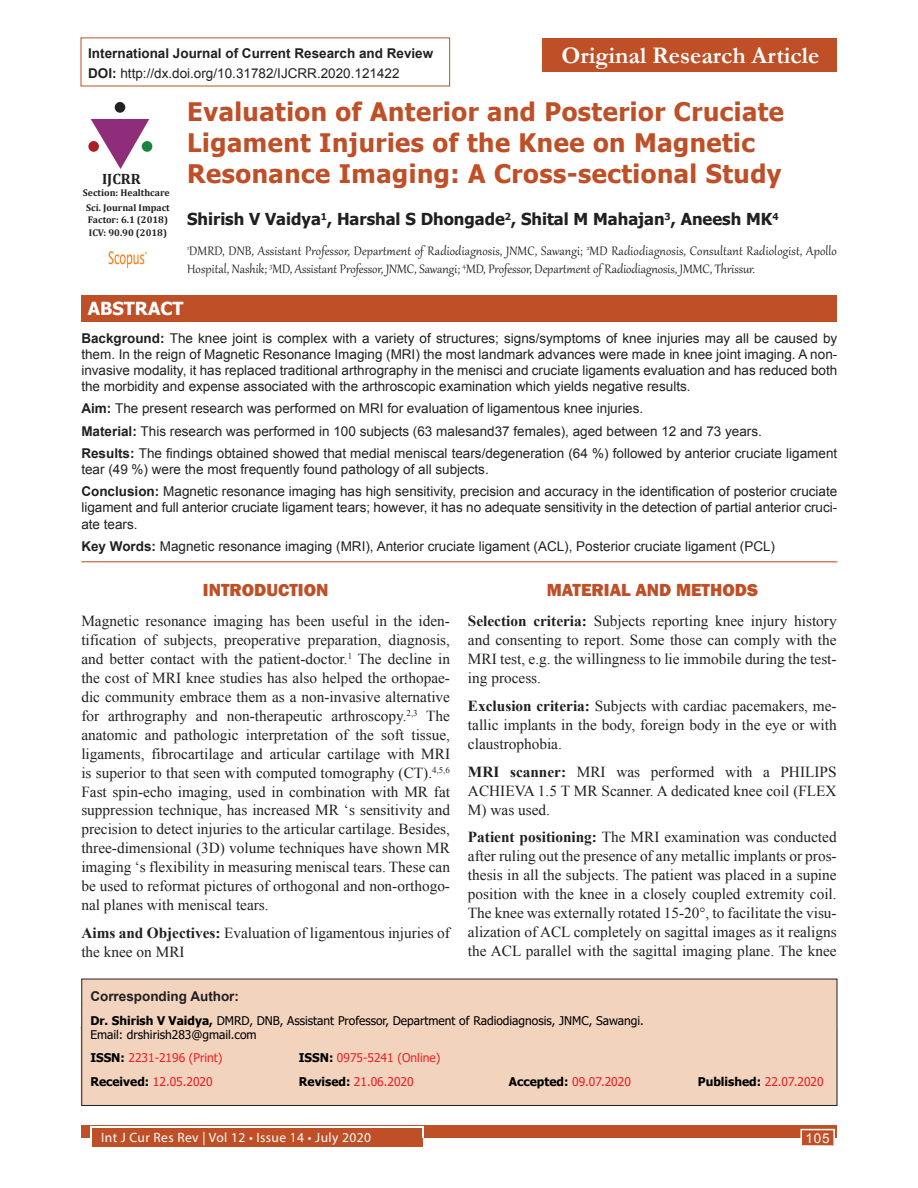
<style>
.page{position:relative;width:918px;height:1188px;background:#fff}
.page>*{position:absolute;margin:0;border:0;box-sizing:border-box;transform-origin:0 0}
.Article_title{font:700 25.5px/30.6px "Tahoma";letter-spacing:.02em;color:#bf4f27}
.Articles{font:700 24px "Garamond";color:#fff}
.Head_1{font:800 18px "Franklin Gothic";color:#bf4f27}
.t1{font:700 18px "Tahoma";color:#fff}
.Author_name{font:700 16.5px "Tahoma";color:#231f20}
.Text{font:15.3px/18.9px "Times New Roman";color:#231f20;text-align:justify}
.Author_affiliation{font:15px/18px "Gabriola";letter-spacing:.01em;color:#231f20}
.t2{font:700 15px "Cambria";color:#231f20}
.Abstract_text{font:13.5px/16.2px "Arial";color:#231f20;text-align:justify}
.Keywords{font:13.5px "Arial";color:#231f20}
.Corresponding_head{font:700 13.5px "Arial";color:#231f20}
.t3{font:13.5px "Myriad Pro";letter-spacing:.03em;color:#fff}
.t4{font:13.5px "Arial";color:#fff}
.Corresponding_text{font:12px/14.4px "Tahoma";color:#000}
.Corresponding_text-2{font:12px "Tahoma";color:#ed1c24}
.Corresponding_text-3{font:12px "Tahoma";color:#ed2224}
.Corresponding_text-4{font:700 12px "Tahoma";color:#000}
.t5{font:700 9.75px/11.7px "Cambria";color:#231f20}
.s1{font-weight:700}
.s2{font-weight:700;color:#000}
.s3{font-weight:400;color:#ed1c24}
</style>
<div class="page">
<div style="left:81px;top:1125px;width:756px;height:13px;background:#bf4f27"></div>
<div style="left:92px;top:1128px;width:330px;height:19px;background:#bf4f27"></div>
<hr style="left:90px;top:1127px;width:333px;height:1px;background:#fff">
<svg style="left:90px;top:1128px;width:2px;height:10px"></svg>
<svg style="left:422px;top:1127px;width:2px;height:11px"></svg>
<div style="left:800px;top:1129px;width:35px;height:17px;background:#bf4f27;border:2px solid #fff"></div>
<div style="left:81px;top:979px;width:756px;height:127px;background:#f2d3be;border:1px solid #231f20"></div>
<div style="left:543px;top:38px;width:294px;height:34px;background:#bf4f27"></div>
<svg style="left:91px;top:119px;width:58px;height:50px"></svg>
<div style="left:142px;top:141px;width:10px;height:11px;background:#198340;border-radius:50%"></div>
<div style="left:115px;top:102px;width:10px;height:11px;background:#232222;border-radius:50%"></div>
<div style="left:88px;top:141px;width:11px;height:11px;background:#ab1e23;border-radius:50%"></div>
<hr style="left:81px;top:561px;width:756px;height:1px;background:#cd562c">
<div style="left:81px;top:295px;width:756px;height:27px;background:#bf4f27"></div>
<img style="left:109px;top:251px;width:38px;height:16px">
<p class="Corresponding_head" style="left:88px;top:44px;width:347px">International Journal of Current Research and Review</p>
<p class="Articles" style="left:562px;top:39px;width:259px">Original Research Article</p>
<p class="Abstract_text" style="left:88px;top:66px;width:313px"><span class="s1">DOI:</span> http://dx.doi.org/10.31782/IJCRR.2020.121422</p>
<p class="t2" style="left:102px;top:168px;width:40px">IJCRR</p>
<p class="t5" style="left:83px;top:186px;width:88px">Section: Healthcare</p>
<p class="t5" style="left:86px;top:201px;width:85px">Sci. Journal Impact<br>Factor: 6.1 (2018)</p>
<p class="t5" style="left:89px;top:226px;width:80px">ICV: 90.90 (2018)</p>
<p class="Article_title" style="left:187px;top:98px;width:598px">Evaluation of Anterior and Posterior Cruciate<br>Ligament Injuries of the Knee on Magnetic<br>Resonance Imaging: A Cross-sectional Study</p>
<p class="Author_name" style="left:187px;top:207px;width:593px">Shirish V Vaidya<sup>1</sup>, Harshal S Dhongade<sup>2</sup>, Shital M Mahajan<sup>3</sup>, Aneesh MK<sup>4</sup></p>
<p class="Author_affiliation" style="left:187px;top:241px;width:651px"><sup>1</sup>DMRD, DNB, Assistant Professor, Department of Radiodiagnosis, JNMC, Sawangi; <sup>2</sup>MD Radiodiagnosis, Consultant Radiologist, Apollo<br>Hospital, Nashik; <sup>3</sup>MD, Assistant Professor, JNMC, Sawangi; <sup>4</sup>MD, Professor, Department of Radiodiagnosis, JMMC, Thrissur.</p>
<p class="t1" style="left:88px;top:296px;width:97px">ABSTRACT</p>
<p class="Abstract_text" style="left:81px;top:330px;width:757px"><span class="s1">Background:</span> The knee joint is complex with a variety of structures; signs/symptoms of knee injuries may all be caused by them. In the reign of Magnetic Resonance Imaging (MRI) the most landmark advances were made in knee joint imaging. A non&shy;invasive modality, it has replaced traditional arthrography in the menisci and cruciate ligaments evaluation and has reduced both the morbidity and expense associated with the arthroscopic examination which yields negative results.</p>
<p class="Abstract_text" style="left:81px;top:401px;width:563px"><span class="s1">Aim:</span> The present research was performed on MRI for evaluation of ligamentous knee injuries.</p>
<p class="Abstract_text" style="left:81px;top:423px;width:682px"><span class="s1">Material:</span> This research was performed in 100 subjects (63 malesand37 females), aged between 12 and 73 years.</p>
<p class="Abstract_text" style="left:81px;top:445px;width:757px"><span class="s1">Results:</span> The findings obtained showed that medial meniscal tears/degeneration (64 %) followed by anterior cruciate ligament tear (49 %) were the most frequently found pathology of all subjects.</p>
<p class="Abstract_text" style="left:81px;top:483px;width:757px"><span class="s1">Conclusion:</span> Magnetic resonance imaging has high sensitivity, precision and accuracy in the identification of posterior cruciate ligament and full anterior cruciate ligament tears; however, it has no adequate sensitivity in the detection of partial anterior cruci&shy;ate tears.</p>
<p class="Keywords" style="left:81px;top:537px;width:695px"><span class="s1">Key Words:</span> Magnetic resonance imaging (MRI), Anterior cruciate ligament (ACL), Posterior cruciate ligament (PCL)</p>
<p class="Head_1" style="left:203px;top:578px;width:127px">INTRODUCTION</p>
<p class="Text" style="left:81px;top:612px;width:370px">Magnetic resonance imaging has been useful in the iden&shy;tification of subjects, preoperative preparation, diagnosis, and better contact with the patient-doctor.<sup>1</sup> The decline in the cost of MRI knee studies has also helped the orthopae&shy;dic community embrace them as a non-invasive alternative for arthrography and non-therapeutic arthroscopy.<sup>2,3</sup> The anatomic and pathologic interpretation of the soft tissue, ligaments, fibrocartilage and articular cartilage with MRI is superior to that seen with computed tomography (CT).<sup>4,5,6<br></sup>Fast spin-echo imaging, used in combination with MR fat suppression technique, has increased MR ‘s sensitivity and precision to detect injuries to the articular cartilage. Besides, three-dimensional (3D) volume techniques have shown MR imaging ‘s flexibility in measuring meniscal tears. These can be used to reformat pictures of orthogonal and non-orthogo&shy;nal planes with meniscal tears.</p>
<p class="Text" style="left:81px;top:923px;width:370px"><span class="s1">Aims and Objectives:</span> Evaluation of ligamentous injuries of the knee on MRI</p>
<p class="Head_1" style="left:547px;top:578px;width:213px">MATERIAL AND METHODS</p>
<p class="Text" style="left:468px;top:612px;width:370px"><span class="s1">Selection criteria:</span> Subjects reporting knee injury history and consenting to report. Some those can comply with the MRI test, e.g. the willingness to lie immobile during the test&shy;ing process.</p>
<p class="Text" style="left:468px;top:696px;width:370px"><span class="s1">Exclusion criteria:</span> Subjects with cardiac pacemakers, me&shy;tallic implants in the body, foreign body in the eye or with claustrophobia.</p>
<p class="Text" style="left:468px;top:762px;width:370px"><span class="s1">MRI scanner:</span> MRI was performed with a PHILIPS ACHIEVA 1.5 T MR Scanner. A dedicated knee coil (FLEX M) was used.</p>
<p class="Text" style="left:468px;top:828px;width:370px"><span class="s1">Patient positioning:</span> The MRI examination was conducted after ruling out the presence of any metallic implants or pros&shy;thesis in all the subjects. The patient was placed in a supine position with the knee in a closely coupled extremity coil.<br>The knee was externally rotated 15-20°, to facilitate the visu&shy;alization of ACL completely on sagittal images as it realigns the ACL parallel with the sagittal imaging plane. The knee</p>
<p class="Corresponding_head" style="left:90px;top:987px;width:150px">Corresponding Author:</p>
<p class="Corresponding_text" style="left:90px;top:1014px;width:555px"><span class="s1">Dr. Shirish V Vaidya,</span> DMRD, DNB, Assistant Professor, Department of Radiodiagnosis, JNMC, Sawangi.<br>Email: drshirish283@gmail.com</p>
<p class="Corresponding_text-3" style="left:90px;top:1050px;width:134px"><span class="s2">ISSN:</span> 2231-2196 (Print)</p>
<p class="Corresponding_text-3" style="left:299px;top:1050px;width:143px"><span class="s2">ISSN:</span> 0975-5241 (Online)</p>
<p class="Corresponding_text-2" style="left:90px;top:1073px;width:124px"><span class="s2">Received:</span> 12.05.2020</p>
<p class="Corresponding_text-2" style="left:299px;top:1073px;width:116px"><span class="s2">Revised:</span> 21.06.2020</p>
<p class="Corresponding_text-2" style="left:509px;top:1073px;width:124px"><span class="s2">Accepted:</span> 09.07.2020</p>
<p class="Corresponding_text-4" style="left:698px;top:1073px;width:127px">Published: <span class="s3">22.07.2020</span></p>
<p class="t3" style="left:101px;top:1129px;width:271px">Int J Cur Res Rev | Vol 12 • Issue 14 • July 2020</p>
<p class="t4" style="left:805px;top:1130px;width:26px">105</p>
</div>
